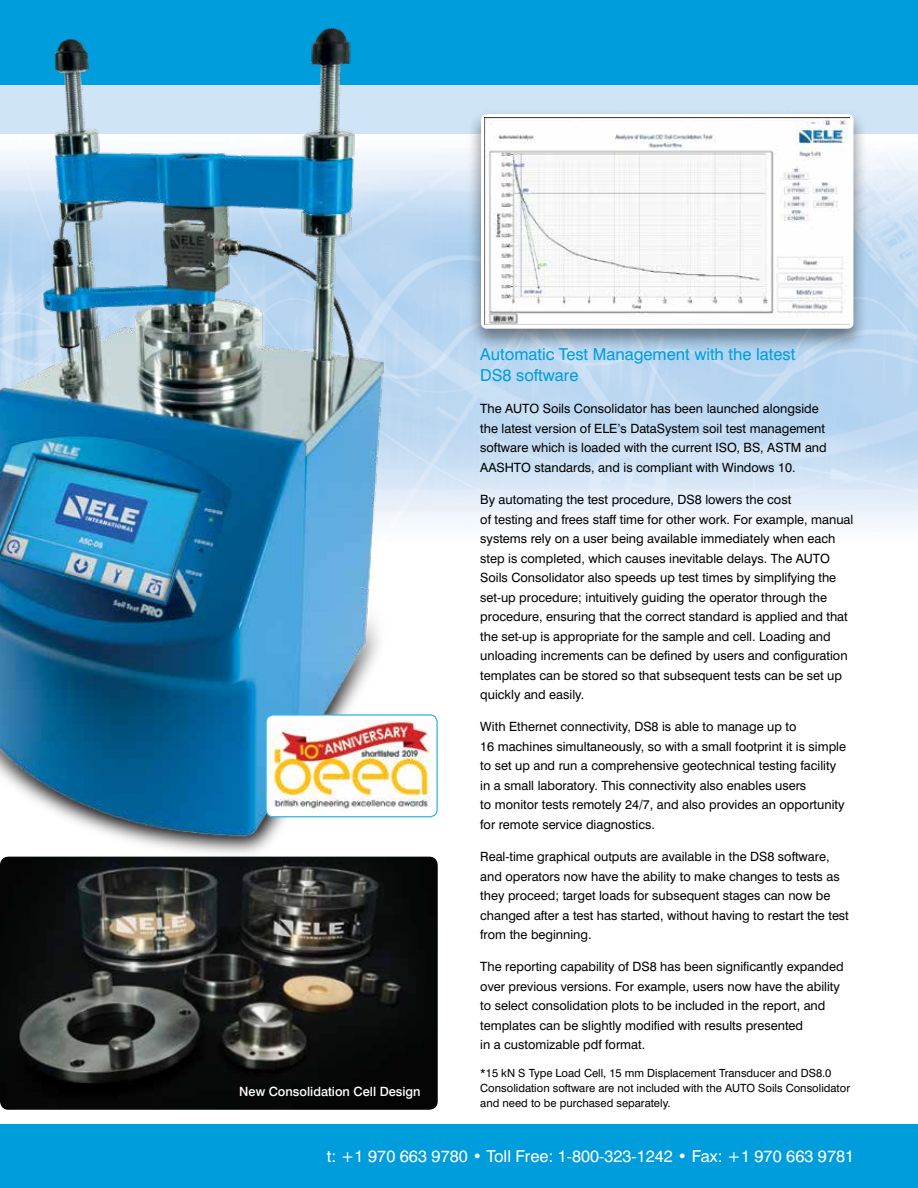
<style>
.page{position:relative;width:918px;height:1188px;background:#fff}
.page>*{position:absolute;margin:0;border:0;box-sizing:border-box;transform-origin:0 0}
.t1{font:16.5px "Swiss 721 BT";color:#fff}
.t2{font:16.5px/21px "Swiss 721 BT";color:#009ddc}
.t3{font:12.75px/19.5px "Swiss 721 BT";color:#000}
.t4{font:500 12.75px "Swiss 721 BT";color:#fff}
.t5{font:11.25px/15px "Swiss 721 BT";color:#000}
</style>
<div class="page">
<div style="left:0;top:82px;width:918px;height:51px;background:#cfe4f6"></div>
<div style="left:0;top:0;width:918px;height:85px;background:#009ddc"></div>
<div style="left:0;top:1124px;width:918px;height:64px;background:#009ddc"></div>
<img style="left:0;top:27px;width:438px;height:830px">
<img style="left:0;top:857px;width:438px;height:253px">
<div style="left:466px;top:108px;width:402px;height:244px;background:#000;opacity:.45"></div>
<img style="left:485px;top:118px;width:364px;height:206px">
<div style="left:481px;top:114px;width:372px;height:215px;border:2px solid #fff;border-radius:5px"></div>
<div style="left:266px;top:715px;width:171px;height:102px;background:#fff;border-radius:7px"></div>
<img style="left:269px;top:720px;width:166px;height:89px">
<div style="left:265px;top:714px;width:173px;height:103px;border:1px solid #30b5e4;border-radius:7px"></div>
<p class="t4" style="left:239px;top:1084px;width:183px">New Consolidation Cell Design</p>
<p class="t2" style="left:480px;top:344px;width:317px">Automatic Test Management with the latest<br>DS8 software</p>
<p class="t3" style="left:480px;top:399px;width:348px">The AUTO Soils Consolidator has been launched alongside the latest version of ELE’s DataSystem soil test management software which is loaded with the current ISO, BS, ASTM and AASHTO standards, and is compliant with Windows 10.</p>
<p class="t3" style="left:480px;top:490px;width:375px">By automating the test procedure, DS8 lowers the cost<br>of testing and frees staff time for other work. For example, manual systems rely on a user being available immediately when each step is completed, which causes inevitable delays. The AUTO Soils Consolidator also speeds up test times by simplifying the set-up procedure; intuitively guiding the operator through the procedure, ensuring that the correct standard is applied and that the set-up is appropriate for the sample and cell. Loading and unloading increments can be defined by users and configuration templates can be stored so that subsequent tests can be set up quickly and easily.</p>
<p class="t3" style="left:480px;top:717px;width:367px">With Ethernet connectivity, DS8 is able to manage up to<br>16 machines simultaneously, so with a small footprint it is simple to set up and run a comprehensive geotechnical testing facility in a small laboratory. This connectivity also enables users<br>to monitor tests remotely 24/7, and also provides an opportunity for remote service diagnostics.</p>
<p class="t3" style="left:480px;top:847px;width:370px">Real-time graphical outputs are available in the DS8 software, and operators now have the ability to make changes to tests as they proceed; target loads for subsequent stages can now be changed after a test has started, without having to restart the test from the beginning.</p>
<p class="t3" style="left:480px;top:957px;width:365px">The reporting capability of DS8 has been significantly expanded over previous versions. For example, users now have the ability to select consolidation plots to be included in the report, and templates can be slightly modified with results presented<br>in a customizable pdf format.</p>
<p class="t5" style="left:480px;top:1066px;width:371px">*15 kN S Type Load Cell, 15 mm Displacement Transducer and DS8.0<br>Consolidation software are not included with the AUTO Soils Consolidator and need to be purchased separately.</p>
<p class="t1" style="left:327px;top:1146px;width:529px">t: +1 970 663 9780 • Toll Free: 1-800-323-1242 • Fax: +1 970 663 9781</p>
</div>
